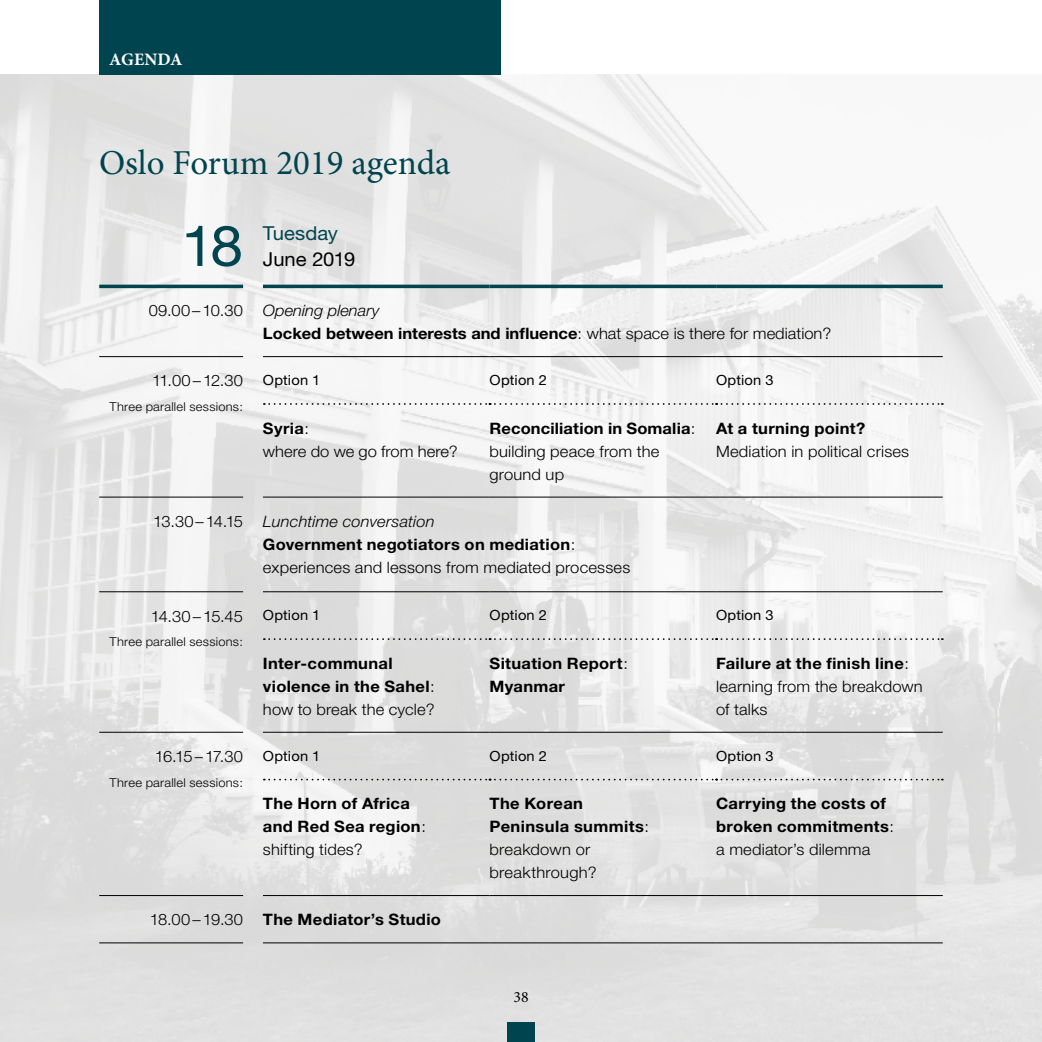
<style>
.page{position:relative;width:1042px;height:1042px;background:#fff}
.page>*{position:absolute;margin:0;border:0;box-sizing:border-box;transform-origin:0 0}
.t1{font:56.52px "Helvetica Neue";color:#00444f;scale:1.05 1}
.t2{font:35px "Minion Pro";color:#00444f}
.t3{font:19.25px "Helvetica Neue";letter-spacing:-.01em;color:#000;scale:1.05 1}
.t4{font:19.25px "Helvetica Neue";color:#00444f;scale:1.05 1}
.t5{font:700 17.5px "Minion Pro";color:#fff}
.t6{font:300 15.75px/22.9px "Helvetica Neue";letter-spacing:.01em;color:#000;scale:1.05 1}
.t7{font:700 15.75px/22.9px "Helvetica Neue";letter-spacing:.02em;color:#000;scale:1.05 1}
.t8{font:700 15.75px/22.9px "Helvetica Neue";color:#000;scale:1.05 1}
.t9{font:15.75px "Minion Pro";color:#000}
.t10{font:14px "Helvetica Neue";letter-spacing:.01em;color:#000;scale:1.05 1}
.t11{font:300 12.25px "Helvetica Neue";letter-spacing:.02em;color:#000;scale:1.05 1}
.s1{font-weight:300;font-style:italic}
.s2{font-weight:300}
.s3{font-weight:700}
.s4{font-style:italic}
</style>
<div class="page">
<img style="left:0;top:74px;width:1042px;height:968px">
<hr style="left:99px;top:356px;width:144px;height:1px;background:#000">
<hr style="left:263px;top:356px;width:226px;height:1px;background:#000">
<hr style="left:489px;top:356px;width:227px;height:1px;background:#000">
<hr style="left:716px;top:356px;width:227px;height:1px;background:#000">
<hr style="left:99px;top:497px;width:144px;height:1px;background:#000">
<hr style="left:263px;top:497px;width:226px;height:1px;background:#000">
<hr style="left:489px;top:497px;width:227px;height:1px;background:#000">
<hr style="left:716px;top:497px;width:227px;height:1px;background:#000">
<hr style="left:99px;top:591px;width:144px;height:1px;background:#000">
<hr style="left:263px;top:591px;width:226px;height:1px;background:#000">
<hr style="left:489px;top:591px;width:227px;height:1px;background:#000">
<hr style="left:716px;top:591px;width:227px;height:1px;background:#000">
<hr style="left:99px;top:732px;width:144px;height:1px;background:#000">
<hr style="left:263px;top:732px;width:226px;height:1px;background:#000">
<hr style="left:489px;top:732px;width:227px;height:1px;background:#000">
<hr style="left:716px;top:732px;width:227px;height:1px;background:#000">
<hr style="left:99px;top:895px;width:144px;height:1px;background:#000">
<hr style="left:263px;top:895px;width:226px;height:1px;background:#000">
<hr style="left:489px;top:895px;width:227px;height:1px;background:#000">
<hr style="left:716px;top:895px;width:227px;height:1px;background:#000">
<hr style="left:99px;top:942px;width:144px;height:1px;background:#000">
<hr style="left:263px;top:942px;width:226px;height:1px;background:#000">
<hr style="left:489px;top:942px;width:227px;height:1px;background:#000">
<hr style="left:716px;top:942px;width:227px;height:1px;background:#000">
<svg style="left:264px;top:403px;width:679px;height:2px"></svg>
<svg style="left:264px;top:638px;width:679px;height:2px"></svg>
<svg style="left:264px;top:779px;width:679px;height:1px"></svg>
<hr style="left:99px;top:285px;width:144px;height:3px;background:#00444f">
<hr style="left:263px;top:285px;width:226px;height:3px;background:#00444f">
<hr style="left:489px;top:285px;width:227px;height:3px;background:#00444f">
<hr style="left:716px;top:285px;width:227px;height:3px;background:#00444f">
<div style="left:507px;top:1022px;width:28px;height:20px;background:#00444f"></div>
<div style="left:99px;top:0;width:402px;height:74px;background:#00444f"></div>
<p class="t5" style="left:109px;top:48px;width:62px">AGENDA</p>
<h2 class="t2" style="left:99px;top:139px;width:353px">Oslo Forum 2019 agenda</h2>
<h1 class="t1" style="left:181px;top:212px;width:60px">18</h1>
<p class="t4" style="left:263px;top:221px;width:73px">Tuesday</p>
<p class="t3" style="left:263px;top:248px;width:89px">June 2019</p>
<p class="t6" style="left:149px;top:299px;width:91px">09.00–10.30</p>
<p class="t8" style="left:263px;top:299px;width:543px"><span class="s1">Opening plenary<br></span>Locked between interests and influence<span class="s2">: what space is there for mediation?</span></p>
<p class="t6" style="left:152px;top:369px;width:88px">11.00–12.30</p>
<p class="t11" style="left:110px;top:399px;width:129px">Three parallel sessions:</p>
<p class="t10" style="left:263px;top:372px;width:56px">Option 1</p>
<p class="t10" style="left:489px;top:372px;width:56px">Option 2</p>
<p class="t10" style="left:716px;top:372px;width:56px">Option 3</p>
<p class="t6" style="left:263px;top:416px;width:187px"><span class="s3">Syria</span>:<br>where do we go from here?</p>
<p class="t6" style="left:489px;top:416px;width:198px"><span class="s3">Reconciliation in Somalia</span>: building peace from the ground up</p>
<p class="t7" style="left:716px;top:416px;width:144px">At a turning point?</p>
<p class="t6" style="left:716px;top:439px;width:185px">Mediation in political crises</p>
<p class="t6" style="left:153px;top:509px;width:87px">13.30–14.15</p>
<p class="t6" style="left:263px;top:509px;width:351px"><span class="s4">Lunchtime conversation<br></span><span class="s3">Government negotiators on mediation</span>: experiences and lessons from mediated processes</p>
<p class="t6" style="left:151px;top:604px;width:89px">14.30–15.45</p>
<p class="t11" style="left:110px;top:634px;width:129px">Three parallel sessions:</p>
<p class="t10" style="left:263px;top:607px;width:56px">Option 1</p>
<p class="t10" style="left:489px;top:607px;width:56px">Option 2</p>
<p class="t10" style="left:716px;top:607px;width:56px">Option 3</p>
<p class="t7" style="left:263px;top:651px;width:165px">Inter-communal violence in the Sahel<span class="s2">: how to break the cycle?</span></p>
<p class="t7" style="left:489px;top:651px;width:133px">Situation Report<span class="s2">:<br></span>Myanmar</p>
<p class="t6" style="left:716px;top:651px;width:198px"><span class="s3">Failure at the finish line</span>: learning from the breakdown of talks</p>
<p class="t6" style="left:155px;top:745px;width:86px">16.15–17.30</p>
<p class="t11" style="left:110px;top:775px;width:129px">Three parallel sessions:</p>
<p class="t10" style="left:263px;top:747px;width:56px">Option 1</p>
<p class="t10" style="left:489px;top:747px;width:56px">Option 2</p>
<p class="t10" style="left:716px;top:747px;width:56px">Option 3</p>
<p class="t7" style="left:263px;top:792px;width:157px">The Horn of Africa and Red Sea region<span class="s2">: shifting tides?</span></p>
<p class="t7" style="left:489px;top:792px;width:154px">The Korean<br>Peninsula summits<span class="s2">: breakdown or breakthrough?</span></p>
<p class="t7" style="left:716px;top:792px;width:171px">Carrying the costs of broken commitments<span class="s2">: a mediator’s dilemma</span></p>
<p class="t6" style="left:150px;top:908px;width:90px">18.00–19.30</p>
<p class="t7" style="left:263px;top:908px;width:171px">The Mediator’s Studio</p>
<p class="t9" style="left:513px;top:986px;width:17px">38</p>
</div>
